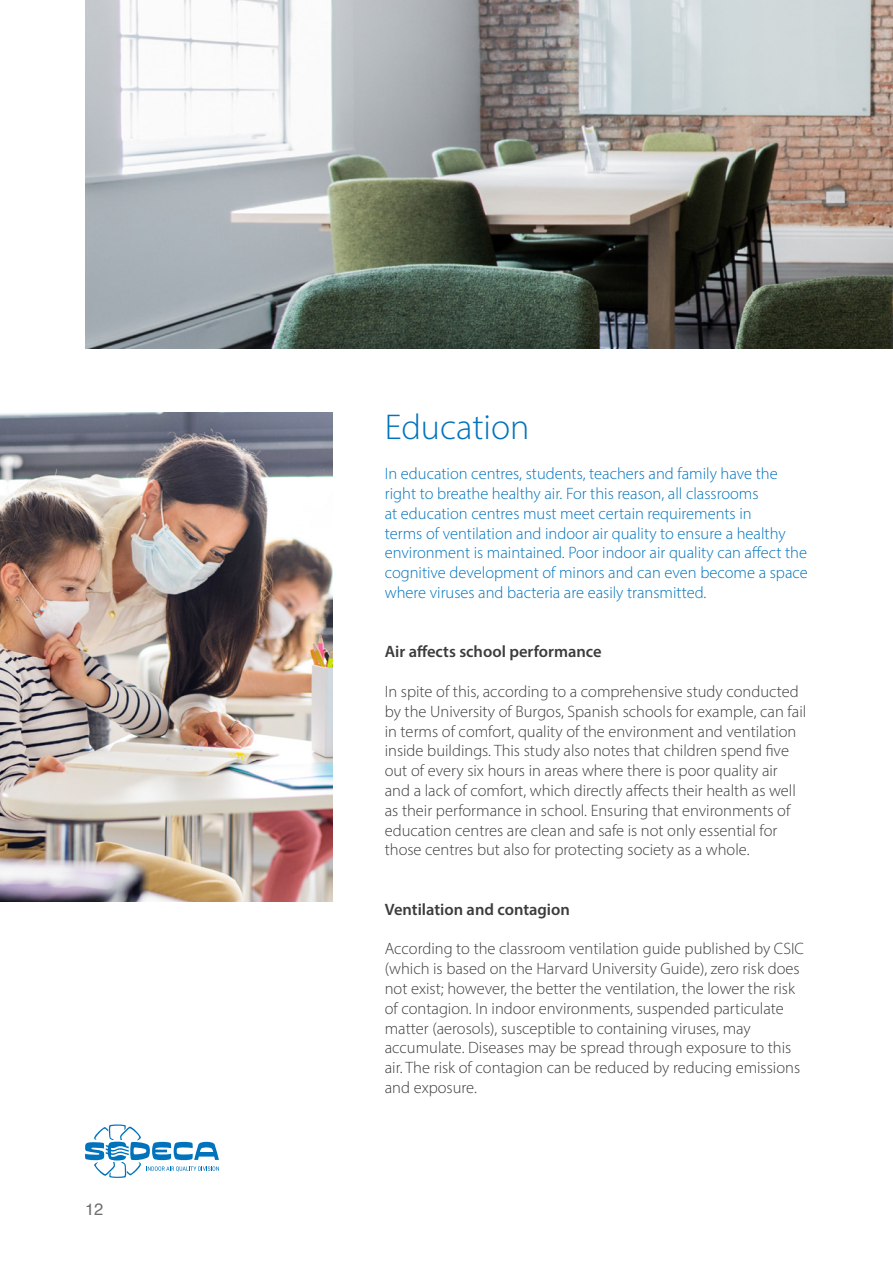
<style>
.page{position:relative;width:893px;height:1263px;background:#fff}
.page>*{position:absolute;margin:0;border:0;box-sizing:border-box;transform-origin:0 0}
.t1{font:300 36px "Myriad Pro";color:#0073bc}
.t2{font:300 16.5px/19.8px "Myriad Pro";color:#3c3c3b}
.t3{font:300 16.5px/19.8px "Myriad Pro";color:#0073bc}
.t4{font:600 16.5px "Myriad Pro";color:#3c3c3b}
.t5{font:16.5px "Helvetica";color:#706f6f}
</style>
<div class="page">
<img style="left:85px;top:0;width:808px;height:349px">
<img style="left:0;top:412px;width:332px;height:489px">
<hr style="left:892px;top:128px;width:1px;height:221px;background:#0073bc">
<svg style="left:85px;top:1124px;width:134px;height:54px"></svg>
<p class="t5" style="left:85px;top:1196px;width:20px">12</p>
<h1 class="t1" style="left:385px;top:406px;width:146px">Education</h1>
<p class="t3" style="left:385px;top:463px;width:425px">In education centres, students, teachers and family have the right to breathe healthy air. For this reason, all classrooms<br>at education centres must meet certain requirements in<br>terms of ventilation and indoor air quality to ensure a healthy environment is maintained. Poor indoor air quality can affect the cognitive development of minors and can even become a space where viruses and bacteria are easily transmitted.</p>
<p class="t4" style="left:385px;top:641px;width:218px">Air affects school performance</p>
<p class="t2" style="left:385px;top:681px;width:423px">In spite of this, according to a comprehensive study conducted by the University of Burgos, Spanish schools for example, can fail in terms of comfort, quality of the environment and ventilation inside buildings. This study also notes that children spend five out of every six hours in areas where there is poor quality air and a lack of comfort, which directly affects their health as well as their performance in school. Ensuring that environments of education centres are clean and safe is not only essential for those centres but also for protecting society as a whole.</p>
<p class="t4" style="left:385px;top:899px;width:187px">Ventilation and contagion</p>
<p class="t2" style="left:385px;top:939px;width:421px">According to the classroom ventilation guide published by CSIC (which is based on the Harvard University Guide), zero risk does not exist; however, the better the ventilation, the lower the risk of contagion. In indoor environments, suspended particulate matter (aerosols), susceptible to containing viruses, may accumulate. Diseases may be spread through exposure to this air. The risk of contagion can be reduced by reducing emissions and exposure.</p>
</div>
